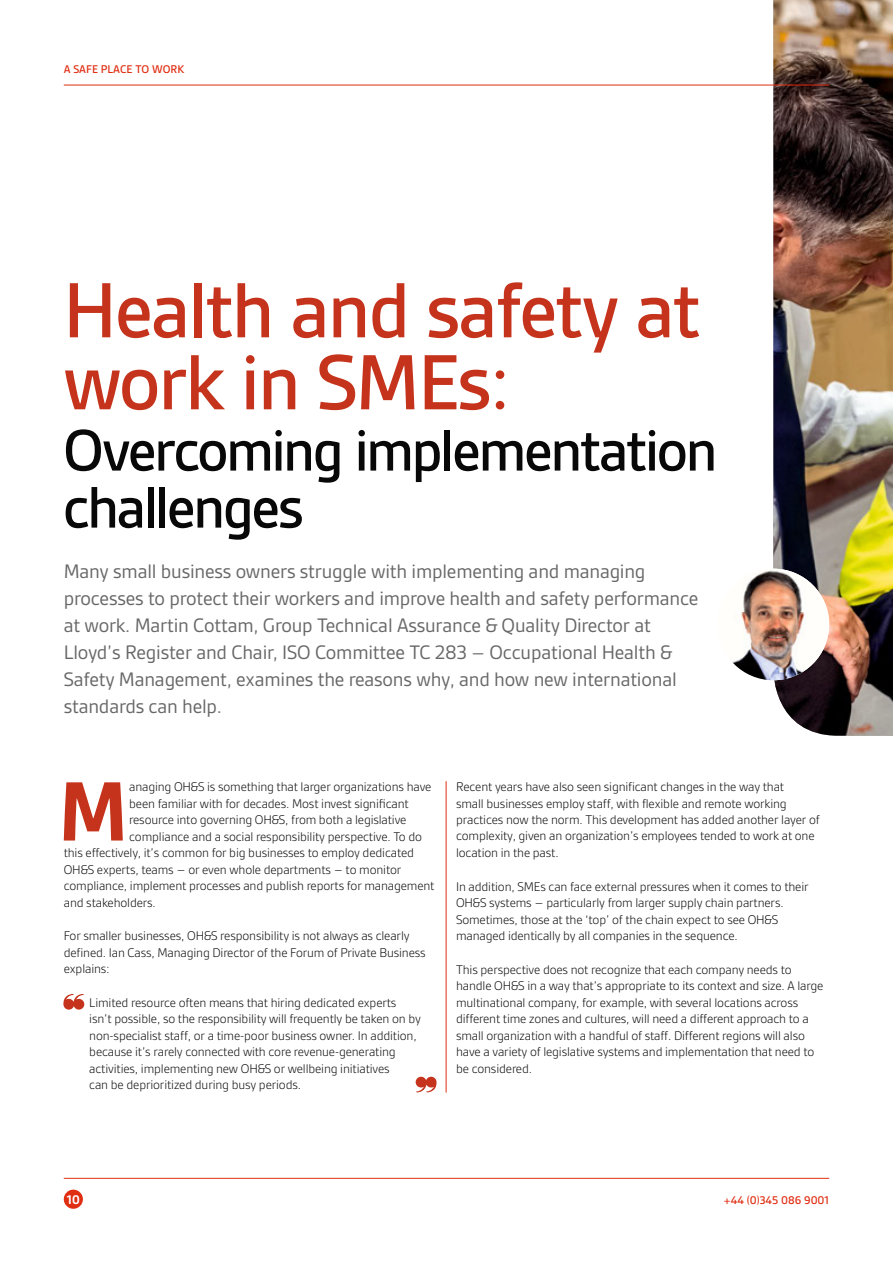
<style>
.page{position:relative;width:893px;height:1263px;background:#fff}
.page>*{position:absolute;margin:0;border:0;box-sizing:border-box;transform-origin:0 0}
.t1{font:700 90.3px "BSI Gesta";color:#c6331c}
.t2{font:500 84px/72px "BSI Gesta";letter-spacing:-.025em;color:#c6331c}
.t3{font:500 63px/57px "BSI Gesta";letter-spacing:-.04em;color:#080808}
.t4{font:21px/27px "BSI Gesta";letter-spacing:-.01em;color:#676767}
.t5{font:300 13.5px/16.5px "BSI Gesta";letter-spacing:-.01em;color:#080808}
.t6{font:700 13.5px "BSI Gesta";color:#fff}
.t7{font:500 12px "BSI Gesta";color:#e02e12}
</style>
<div class="page">
<img style="left:773px;top:0;width:120px;height:736px">
<hr style="left:446px;top:781px;width:1px;height:311px;background:#e02e12">
<img style="left:718px;top:569px;width:111px;height:111px;border-radius:56px">
<svg style="left:63px;top:994px;width:21px;height:16px"></svg>
<svg style="left:416px;top:1077px;width:21px;height:15px"></svg>
<hr style="left:64px;top:85px;width:765px;height:1px;background:#e02e12">
<hr style="left:64px;top:1178px;width:765px;height:1px;background:#e02e12">
<div style="left:64px;top:1189px;width:19px;height:20px;background:#e02e12;border-radius:50%"></div>
<p class="t7" style="left:64px;top:62px;width:122px">A SAFE PLACE TO WORK</p>
<h2 class="t2" style="left:63px;top:275px;width:639px">Health and safety at work in SMEs:</h2>
<h3 class="t3" style="left:63px;top:422px;width:656px">Overcoming implementation challenges</h3>
<p class="t4" style="left:64px;top:558px;width:636px">Many small business owners struggle with implementing and managing processes to protect their workers and improve health and safety performance at work. Martin Cottam, Group Technical Assurance &amp; Quality Director at Lloyd’s Register and Chair, ISO Committee TC 283 – Occupational Health &amp; Safety Management, examines the reasons why, and how new international standards can help.</p>
<h1 class="t1" style="left:58px;top:762px;width:72px">M</h1>
<p class="t5" style="left:129px;top:778px;width:304px">anaging OH&amp;S is something that larger organizations have</p>
<p class="t5" style="left:129px;top:795px;width:281px">been familiar with for decades. Most invest significant</p>
<p class="t5" style="left:129px;top:811px;width:279px">resource into governing OH&amp;S, from both a legislative</p>
<p class="t5" style="left:129px;top:828px;width:294px">compliance and a social responsibility perspective. To do</p>
<p class="t5" style="left:64px;top:844px;width:352px">this effectively, it’s common for big businesses to employ dedicated</p>
<p class="t5" style="left:64px;top:861px;width:339px">OH&amp;S experts, teams – or even whole departments – to monitor</p>
<p class="t5" style="left:64px;top:877px;width:372px">compliance, implement processes and publish reports for management</p>
<p class="t5" style="left:64px;top:894px;width:94px">and stakeholders.</p>
<p class="t5" style="left:64px;top:927px;width:363px">For smaller businesses, OH&amp;S responsibility is not always as clearly defined. Ian Cass, Managing Director of the Forum of Private Business explains:</p>
<p class="t5" style="left:89px;top:994px;width:333px">Limited resource often means that hiring dedicated experts isn’t possible, so the responsibility will frequently be taken on by non-specialist staff, or a time-poor business owner. In addition, because it’s rarely connected with core revenue-generating activities, implementing new OH&amp;S or wellbeing initiatives<br>can be deprioritized during busy periods.</p>
<p class="t5" style="left:456px;top:778px;width:365px">Recent years have also seen significant changes in the way that<br>small businesses employ staff, with flexible and remote working practices now the norm. This development has added another layer of complexity, given an organization’s employees tended to work at one location in the past.</p>
<p class="t5" style="left:456px;top:878px;width:354px">In addition, SMEs can face external pressures when it comes to their OH&amp;S systems – particularly from larger supply chain partners.<br>Sometimes, those at the ‘top’ of the chain expect to see OH&amp;S managed identically by all companies in the sequence.</p>
<p class="t5" style="left:456px;top:961px;width:369px">This perspective does not recognize that each company needs to handle OH&amp;S in a way that’s appropriate to its context and size. A large multinational company, for example, with several locations across different time zones and cultures, will need a different approach to a small organization with a handful of staff. Different regions will also have a variety of legislative systems and implementation that need to be considered.</p>
<p class="t6" style="left:67px;top:1192px;width:15px">10</p>
<p class="t7" style="left:723px;top:1193px;width:107px">+44 (0)345 086 9001</p>
</div>
